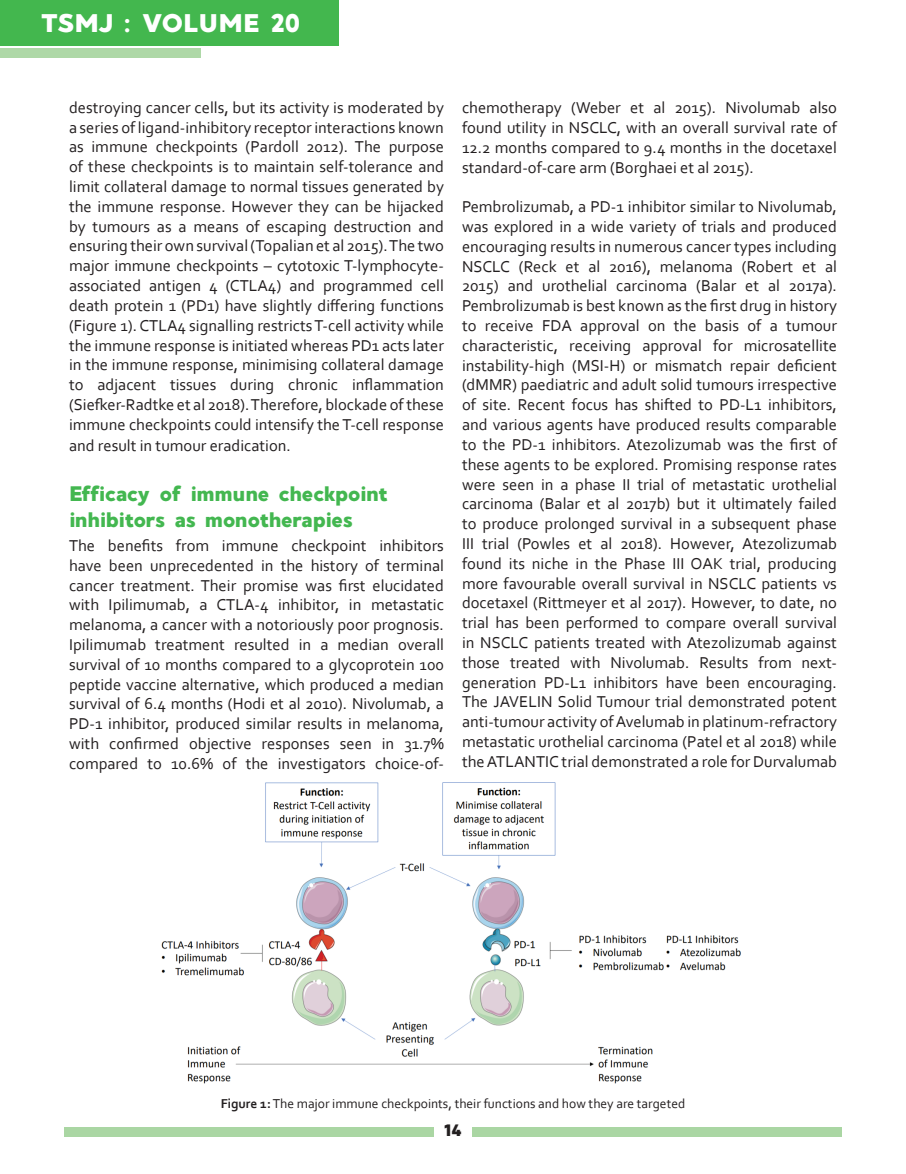
<style>
.page{position:relative;width:906px;height:1174px;background:#fff}
.page>*{position:absolute;margin:0;border:0;box-sizing:border-box;transform-origin:0 0}
.t1{font:25.5px "MADE Good Time Grotesk";letter-spacing:-.04em;color:#fff}
.t2{font:21px/25.5px "MADE Good Time Grotesk";letter-spacing:-.085em;color:#43b750}
.t3{font:16.5px/19.8px "Corbel";color:#231f20;text-align:justify}
.t4{font:16.5px "MADE Good Time Grotesk";color:#231f20}
.t5{font:13.5px "Corbel";color:#231f20}
.s1{font-weight:700}
</style>
<div class="page">
<div style="left:64px;top:1127px;width:369px;height:9px;background:#aad6a3"></div>
<div style="left:0;top:0;width:339px;height:46px;background:#43b74e"></div>
<div style="left:0;top:49px;width:201px;height:9px;background:#aed8a7"></div>
<div style="left:472px;top:1127px;width:369px;height:9px;background:#aad6a3"></div>
<img style="left:161px;top:782px;width:580px;height:302px">
<h1 class="t1" style="left:40px;top:7px;width:263px">TSMJ : VOLUME 20</h1>
<p class="t3" style="left:69px;top:97px;width:376px">destroying cancer cells, but its activity is moderated by a series of ligand-inhibitory receptor interactions known as immune checkpoints (Pardoll 2012). The purpose of these checkpoints is to maintain self-tolerance and limit collateral damage to normal tissues generated by the immune response. However they can be hijacked by tumours as a means of escaping destruction and ensuring their own survival (Topalian et al 2015). The two major immune checkpoints – cytotoxic T-lymphocyte&shy;associated antigen 4 (CTLA4) and programmed cell death protein 1 (PD1) have slightly differing functions (Figure 1). CTLA4 signalling restricts T-cell activity while the immune response is initiated whereas PD1 acts later in the immune response, minimising collateral damage to adjacent tissues during chronic inflammation (Siefker-Radtke et al 2018). Therefore, blockade of these immune checkpoints could intensify the T-cell response</p>
<p class="t3" style="left:69px;top:435px;width:223px">and result in tumour eradication.</p>
<p class="t2" style="left:69px;top:481px;width:321px">Efficacy of immune checkpoint inhibitors as monotherapies</p>
<p class="t3" style="left:69px;top:535px;width:376px">The benefits from immune checkpoint inhibitors have been unprecedented in the history of terminal cancer treatment. Their promise was first elucidated with Ipilimumab, a CTLA-4 inhibitor, in metastatic melanoma, a cancer with a notoriously poor prognosis.<br>Ipilimumab treatment resulted in a median overall survival of 10 months compared to a glycoprotein 100 peptide vaccine alternative, which produced a median survival of 6.4 months (Hodi et al 2010). Nivolumab, a PD-1 inhibitor, produced similar results in melanoma, with confirmed objective responses seen in 31.7% compared to 10.6% of the investigators choice-of-</p>
<p class="t3" style="left:462px;top:97px;width:376px">chemotherapy (Weber et al 2015). Nivolumab also found utility in NSCLC, with an overall survival rate of 12.2 months compared to 9.4 months in the docetaxel standard-of-care arm (Borghaei et al 2015).</p>
<p class="t3" style="left:462px;top:196px;width:376px">Pembrolizumab, a PD-1 inhibitor similar to Nivolumab, was explored in a wide variety of trials and produced encouraging results in numerous cancer types including NSCLC (Reck et al 2016), melanoma (Robert et al 2015) and urothelial carcinoma (Balar et al 2017a).<br>Pembrolizumab is best known as the first drug in history to receive FDA approval on the basis of a tumour characteristic, receiving approval for microsatellite instability-high (MSI-H) or mismatch repair deficient (dMMR) paediatric and adult solid tumours irrespective of site. Recent focus has shifted to PD-L1 inhibitors, and various agents have produced results comparable to the PD-1 inhibitors. Atezolizumab was the first of these agents to be explored. Promising response rates were seen in a phase II trial of metastatic urothelial carcinoma (Balar et al 2017b) but it ultimately failed to produce prolonged survival in a subsequent phase III trial (Powles et al 2018). However, Atezolizumab found its niche in the Phase III OAK trial, producing more favourable overall survival in NSCLC patients vs docetaxel (Rittmeyer et al 2017). However, to date, no trial has been performed to compare overall survival in NSCLC patients treated with Atezolizumab against those treated with Nivolumab. Results from next&shy;generation PD-L1 inhibitors have been encouraging.<br>The JAVELIN Solid Tumour trial demonstrated potent anti-tumour activity of Avelumab in platinum-refractory metastatic urothelial carcinoma (Patel et al 2018) while the ATLANTIC trial demonstrated a role for Durvalumab</p>
<p class="t5" style="left:221px;top:1094px;width:466px"><span class="s1">Figure 1:</span> The major immune checkpoints, their functions and how they are targeted</p>
<p class="t4" style="left:443px;top:1119px;width:20px">14</p>
</div>
